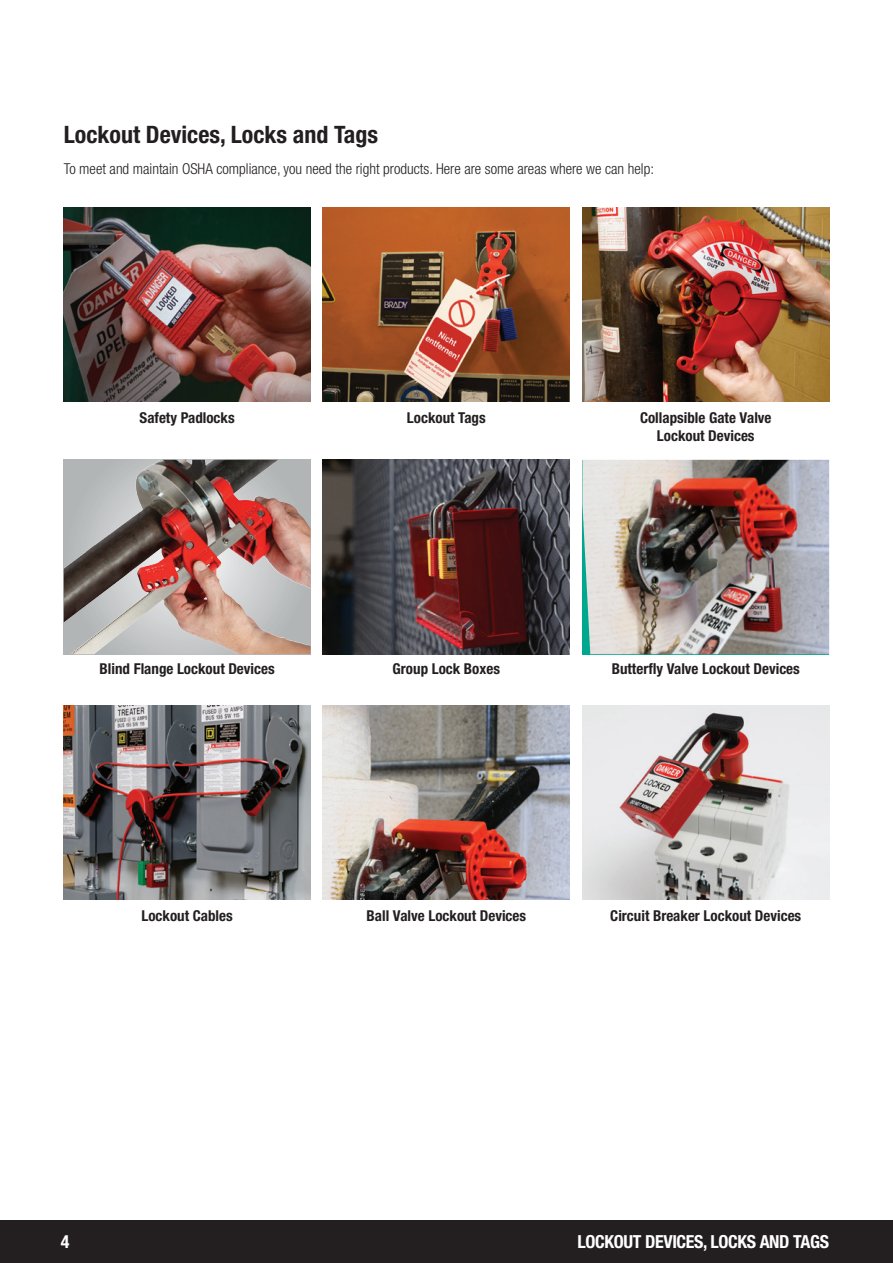
<style>
.page{position:relative;width:893px;height:1263px;background:#fff}
.page>*{position:absolute;margin:0;border:0;box-sizing:border-box;transform-origin:0 0}
.t1{font:700 condensed 24px "Helvetica Neue LT Pro";color:#231f20}
.t2{font:700 condensed 18px "Helvetica Neue LT Pro";letter-spacing:-.02em;color:#fff}
.t3{font:700 condensed 15px/18px "Helvetica Neue LT Pro";color:#231f20;text-align:center}
.t4{font:300 condensed 15px "Helvetica Neue LT Pro";color:#231f20}
</style>
<div class="page">
<div style="left:0;top:1221px;width:893px;height:42px;background:#231f20"></div>
<img style="left:582px;top:207px;width:247px;height:195px">
<img style="left:64px;top:207px;width:247px;height:195px">
<img style="left:323px;top:207px;width:247px;height:195px">
<img style="left:323px;top:460px;width:247px;height:194px">
<img style="left:64px;top:460px;width:247px;height:194px">
<img style="left:64px;top:460px;width:149px;height:189px">
<img style="left:582px;top:460px;width:247px;height:194px">
<img style="left:323px;top:705px;width:247px;height:194px">
<img style="left:64px;top:705px;width:247px;height:194px">
<img style="left:582px;top:705px;width:247px;height:194px">
<h1 class="t1" style="left:64px;top:120px;width:316px">Lockout Devices, Locks and Tags</h1>
<p class="t4" style="left:64px;top:160px;width:592px">To meet and maintain OSHA compliance, you need the right products. Here are some areas where we can help:</p>
<p class="t3" style="left:140px;top:408px;width:97px">Safety Padlocks</p>
<p class="t3" style="left:100px;top:659px;width:177px">Blind Flange Lockout Devices</p>
<p class="t3" style="left:407px;top:408px;width:80px">Lockout Tags</p>
<p class="t3" style="left:393px;top:659px;width:109px">Group Lock Boxes</p>
<p class="t3" style="left:640px;top:408px;width:133px">Collapsible Gate Valve<br>Lockout Devices</p>
<p class="t3" style="left:612px;top:659px;width:190px">Butterfly Valve Lockout Devices</p>
<p class="t3" style="left:141px;top:906px;width:93px">Lockout Cables</p>
<p class="t3" style="left:367px;top:906px;width:161px">Ball Valve Lockout Devices</p>
<p class="t3" style="left:610px;top:906px;width:192px">Circuit Breaker Lockout Devices</p>
<p class="t2" style="left:61px;top:1231px;width:10px">4</p>
<p class="t2" style="left:578px;top:1231px;width:253px">LOCKOUT DEVICES, LOCKS AND TAGS</p>
</div>
